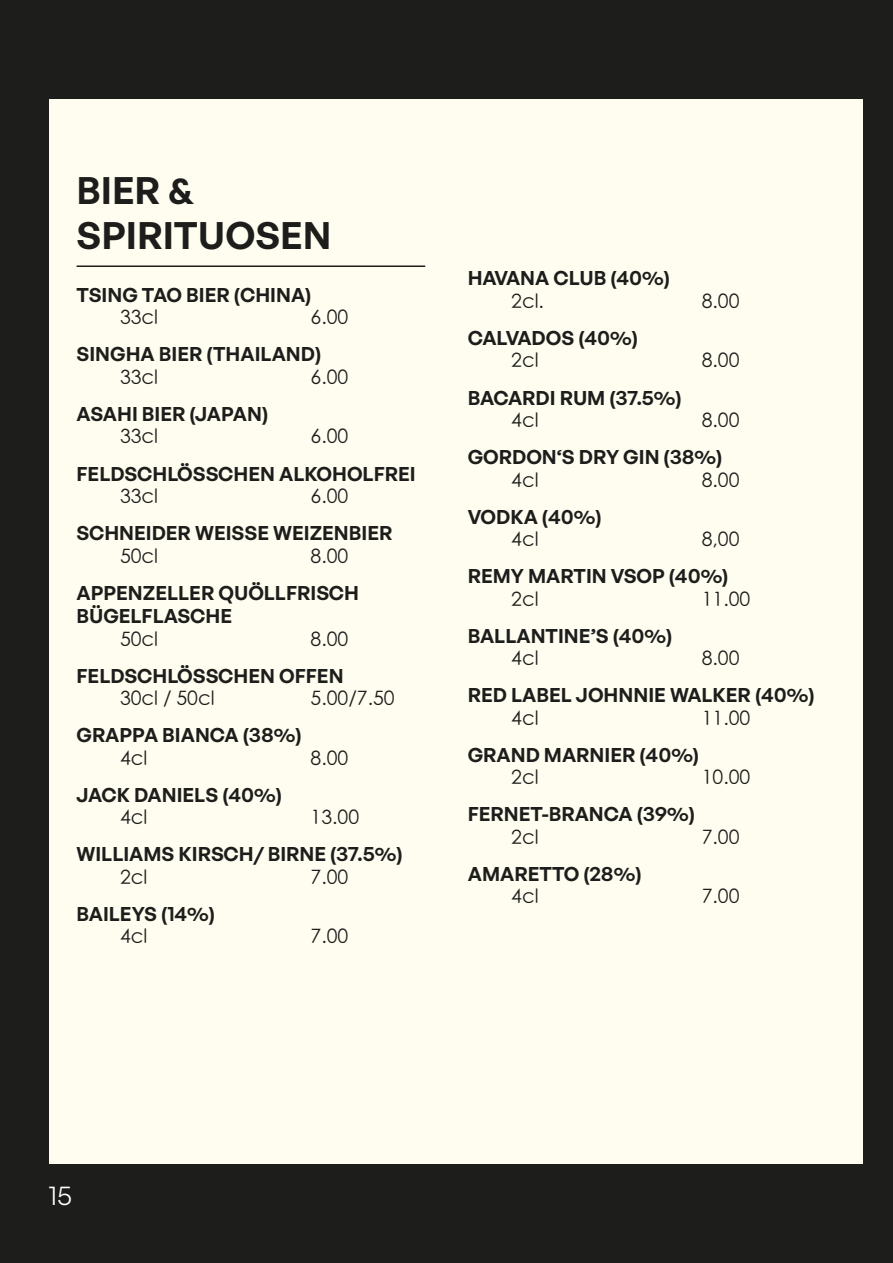
<style>
.page{position:relative;width:893px;height:1263px;background:#1d1d1b}
.page>*{position:absolute;margin:0;border:0;box-sizing:border-box;transform-origin:0 0}
.t1{font:600 37.5px/45px "General Sans";color:#1d1d1b}
.t2{font:25.5px "General Sans";color:#fff}
.t3{font:600 19.5px/23.4px "General Sans";color:#1d1d1b}
.t4{font:300 19.5px "ST Heiti TC";color:#1d1d1b}
</style>
<div class="page">
<div style="left:49px;top:99px;width:813px;height:1064px;background:#fffdf0"></div>
<hr style="left:77px;top:265px;width:348px;height:2px;background:#1d1d1b">
<h1 class="t1" style="left:77px;top:167px;width:256px">BIER &amp;<br>SPIRITUOSEN</h1>
<p class="t3" style="left:77px;top:283px;width:236px">TSING TAO BIER (CHINA)</p>
<p class="t4" style="left:120px;top:301px;width:40px">33cl</p>
<p class="t4" style="left:311px;top:301px;width:39px">6.00</p>
<p class="t3" style="left:77px;top:342px;width:246px">SINGHA BIER (THAILAND)</p>
<p class="t4" style="left:120px;top:361px;width:40px">33cl</p>
<p class="t4" style="left:311px;top:361px;width:39px">6.00</p>
<p class="t3" style="left:77px;top:402px;width:193px">ASAHI BIER (JAPAN)</p>
<p class="t4" style="left:120px;top:420px;width:40px">33cl</p>
<p class="t4" style="left:311px;top:420px;width:39px">6.00</p>
<p class="t3" style="left:77px;top:461px;width:341px">FELDSCHLÖSSCHEN ALKOHOLFREI</p>
<p class="t4" style="left:120px;top:480px;width:40px">33cl</p>
<p class="t4" style="left:311px;top:480px;width:39px">6.00</p>
<p class="t3" style="left:77px;top:521px;width:317px">SCHNEIDER WEISSE WEIZENBIER</p>
<p class="t4" style="left:120px;top:540px;width:40px">50cl</p>
<p class="t4" style="left:311px;top:540px;width:39px">8.00</p>
<p class="t3" style="left:77px;top:580px;width:284px">APPENZELLER QUÖLLFRISCH<br>BÜGELFLASCHE</p>
<p class="t4" style="left:120px;top:623px;width:40px">50cl</p>
<p class="t4" style="left:311px;top:623px;width:39px">8.00</p>
<p class="t3" style="left:77px;top:663px;width:269px">FELDSCHLÖSSCHEN OFFEN</p>
<p class="t4" style="left:120px;top:682px;width:96px">30cl / 50cl</p>
<p class="t4" style="left:311px;top:682px;width:86px">5.00/7.50</p>
<p class="t3" style="left:77px;top:723px;width:227px">GRAPPA BIANCA (38%)</p>
<p class="t4" style="left:120px;top:742px;width:29px">4cl</p>
<p class="t4" style="left:311px;top:742px;width:39px">8.00</p>
<p class="t3" style="left:77px;top:782px;width:207px">JACK DANIELS (40%)</p>
<p class="t4" style="left:120px;top:801px;width:29px">4cl</p>
<p class="t4" style="left:311px;top:801px;width:50px">13.00</p>
<p class="t3" style="left:77px;top:842px;width:327px">WILLIAMS KIRSCH/ BIRNE (37.5%)</p>
<p class="t4" style="left:120px;top:861px;width:29px">2cl</p>
<p class="t4" style="left:311px;top:861px;width:39px">7.00</p>
<p class="t3" style="left:77px;top:902px;width:140px">BAILEYS (14%)</p>
<p class="t4" style="left:120px;top:920px;width:29px">4cl</p>
<p class="t4" style="left:311px;top:920px;width:39px">7.00</p>
<p class="t3" style="left:468px;top:266px;width:204px">HAVANA CLUB (40%)</p>
<p class="t4" style="left:511px;top:285px;width:34px">2cl.</p>
<p class="t4" style="left:702px;top:285px;width:39px">8.00</p>
<p class="t3" style="left:468px;top:326px;width:172px">CALVADOS (40%)</p>
<p class="t4" style="left:511px;top:344px;width:29px">2cl</p>
<p class="t4" style="left:702px;top:344px;width:39px">8.00</p>
<p class="t3" style="left:468px;top:385px;width:215px">BACARDI RUM (37.5%)</p>
<p class="t4" style="left:511px;top:404px;width:29px">4cl</p>
<p class="t4" style="left:702px;top:404px;width:39px">8.00</p>
<p class="t3" style="left:468px;top:445px;width:256px">GORDON‘S DRY GIN (38%)</p>
<p class="t4" style="left:511px;top:464px;width:29px">4cl</p>
<p class="t4" style="left:702px;top:464px;width:39px">8.00</p>
<p class="t3" style="left:468px;top:504px;width:135px">VODKA (40%)</p>
<p class="t4" style="left:511px;top:523px;width:29px">4cl</p>
<p class="t4" style="left:702px;top:523px;width:39px">8,00</p>
<p class="t3" style="left:468px;top:564px;width:262px">REMY MARTIN VSOP (40%)</p>
<p class="t4" style="left:511px;top:583px;width:29px">2cl</p>
<p class="t4" style="left:702px;top:583px;width:50px">11.00</p>
<p class="t3" style="left:468px;top:623px;width:206px">BALLANTINE’S (40%)</p>
<p class="t4" style="left:511px;top:642px;width:29px">4cl</p>
<p class="t4" style="left:702px;top:642px;width:39px">8.00</p>
<p class="t3" style="left:468px;top:683px;width:348px">RED LABEL JOHNNIE WALKER (40%)</p>
<p class="t4" style="left:511px;top:702px;width:29px">4cl</p>
<p class="t4" style="left:702px;top:702px;width:50px">11.00</p>
<p class="t3" style="left:468px;top:743px;width:233px">GRAND MARNIER (40%)</p>
<p class="t4" style="left:511px;top:761px;width:29px">2cl</p>
<p class="t4" style="left:702px;top:761px;width:50px">10.00</p>
<p class="t3" style="left:468px;top:802px;width:229px">FERNET-BRANCA (39%)</p>
<p class="t4" style="left:511px;top:821px;width:29px">2cl</p>
<p class="t4" style="left:702px;top:821px;width:39px">7.00</p>
<p class="t3" style="left:468px;top:862px;width:175px">AMARETTO (28%)</p>
<p class="t4" style="left:511px;top:880px;width:29px">4cl</p>
<p class="t4" style="left:702px;top:880px;width:39px">7.00</p>
<h2 class="t2" style="left:49px;top:1179px;width:25px">15</h2>
</div>
